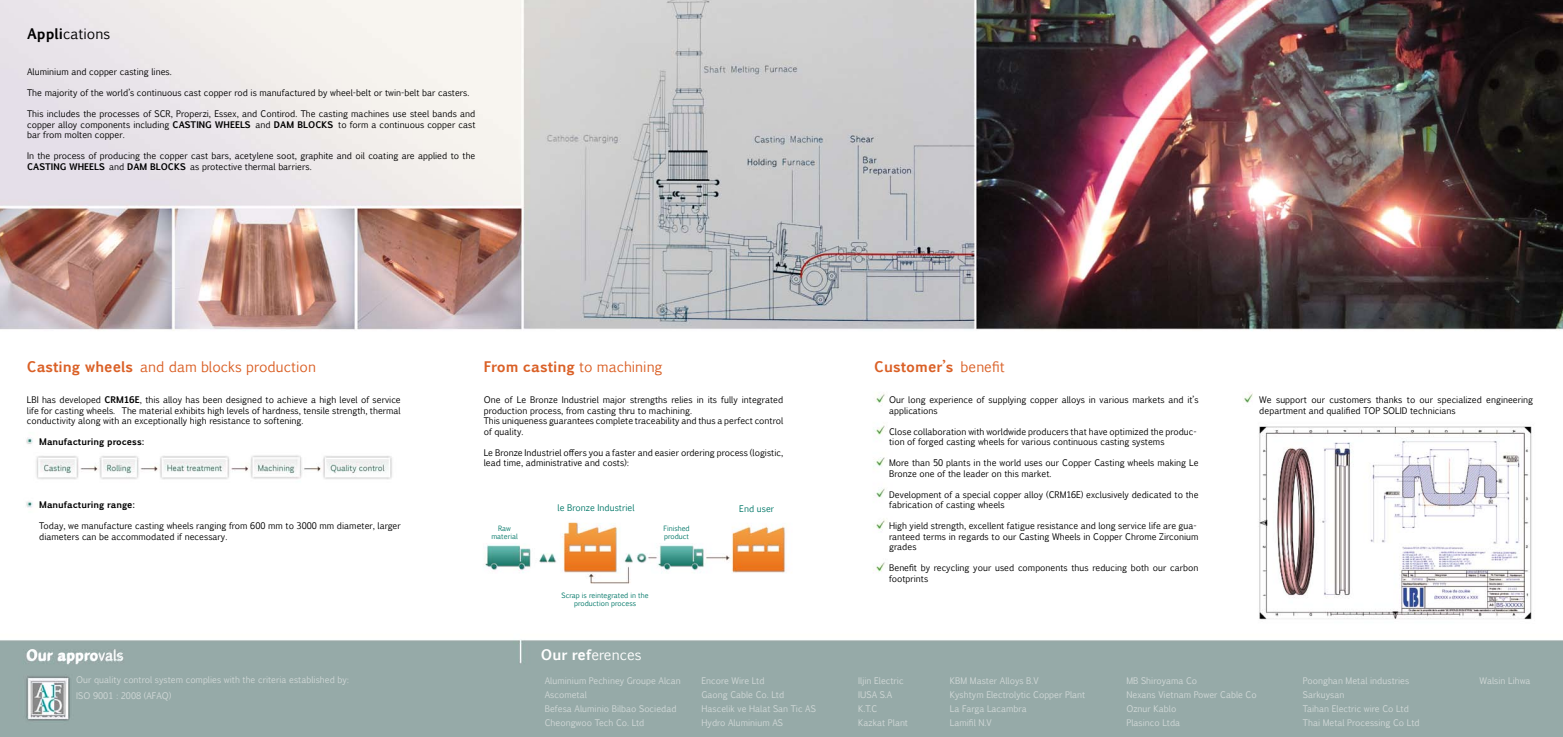
<style>
.page{position:relative;width:1563px;height:737px;background:#fff}
.page>*{position:absolute;margin:0;border:0;box-sizing:border-box;transform-origin:0 0}
.t1{font:700 14px "Pigiarniq";color:#da6026}
.t2{font:14px "Pigiarniq";color:#da6026}
.t3{font:14px "Pigiarniq";color:#fff}
.t4{font:700 14px "Pigiarniq";color:#fff}
.t5{font:14px "Pigiarniq";color:#000}
.t6{font:8.75px/10.5px "Pigiarniq";color:#000}
.t7{font:8.75px/14px "Pigiarniq";color:#d1d8d7}
.t8{font:700 8.75px "Pigiarniq";color:#000}
.t9{font:8.75px "Pigiarniq";color:#017768}
.t10{font:7px/8.4px "Pigiarniq";color:#017768;text-align:center}
.s1{font-weight:700}
.s2{font-weight:400}
</style>
<div class="page">
<img style="left:0;top:0;width:1563px;height:737px">
<h1 class="t5" style="left:27px;top:24px;width:85px"><span class="s1">Appli</span>cations</h1>
<p class="t6" style="left:27px;top:67px;width:146px">Aluminium and copper casting lines.</p>
<p class="t6" style="left:27px;top:88px;width:444px">The majority of the world’s continuous cast copper rod is manufactured by wheel-belt or twin-belt bar casters.</p>
<p class="t6" style="left:27px;top:109px;width:450px;text-align:justify">This includes the processes of SCR, Properzi, Essex, and Contirod. The casting machines use steel bands and copper alloy components including <span class="s1">CASTING WHEELS</span> and <span class="s1">DAM BLOCKS</span> to form a continuous copper cast bar from molten copper.</p>
<p class="t6" style="left:27px;top:151px;width:450px">In the process of producing the copper cast bars, acetylene soot, graphite and oil coating are applied to the<br><span class="s1">CASTING WHEELS</span> and <span class="s1">DAM BLOCKS</span> as protective thermal barriers.</p>
<h1 class="t2" style="left:27px;top:356px;width:291px"><span class="s1">Casting wheels</span> and dam blocks production</h1>
<p class="t6" style="left:27px;top:394px;width:375px;text-align:justify">LBI has developed <span class="s1">CRM16E</span>, this alloy has been designed to achieve a high level of service life for casting wheels. The material exhibits high levels of hardness, tensile strength, thermal conductivity along with an exceptionally high resistance to softening.</p>
<p class="t8" style="left:39px;top:435px;width:107px">Manufacturing process:</p>
<p class="t8" style="left:39px;top:498px;width:97px">Manufacturing range:</p>
<p class="t6" style="left:39px;top:520px;width:363px">Today, we manufacture casting wheels ranging from 600 mm to 3000 mm diameter, larger diameters can be accommodated if necessary.</p>
<h1 class="t4" style="left:27px;top:644px;width:99px">Our appro<span class="s2">vals</span></h1>
<p class="t7" style="left:76px;top:672px;width:274px;line-height:15.8px">Our quality control system complies with the criteria established by:<br>ISO 9001 : 2008 (AFAQ)</p>
<h1 class="t1" style="left:484px;top:356px;width:180px">From casting <span class="s2">to machining</span></h1>
<p class="t6" style="left:484px;top:394px;width:301px">One of Le Bronze Industriel major strengths relies in its fully integrated production process, from casting thru to machining.<br>This uniqueness guarantees complete traceability and thus a perfect control of quality.</p>
<p class="t6" style="left:484px;top:447px;width:301px">Le Bronze Industriel offers you a faster and easier ordering process (logistic, lead time, administrative and costs):</p>
<p class="t9" style="left:557px;top:501px;width:78px">le Bronze Industriel</p>
<p class="t10" style="left:491px;top:524px;width:28px">Raw material</p>
<p class="t10" style="left:663px;top:524px;width:28px;text-align:left">Finished product</p>
<p class="t10" style="left:561px;top:591px;width:89px">Scrap is reintegrated in the production process</p>
<h1 class="t3" style="left:541px;top:645px;width:102px"><span class="s1">Our ref</span>erences</h1>
<p class="t9" style="left:739px;top:502px;width:36px">End user</p>
<h1 class="t1" style="left:874px;top:356px;width:132px">Customer’s <span class="s2">benefit</span></h1>
<p class="t6" style="left:889px;top:394px;width:311px">Our long experience of supplying copper alloys in various markets and it’s applications</p>
<p class="t6" style="left:889px;top:426px;width:309px">Close collaboration with worldwide producers that have optimized the produc&shy;tion of forged casting wheels for various continuous casting systems</p>
<p class="t6" style="left:889px;top:457px;width:311px">More than 50 plants in the world uses our Copper Casting wheels making Le<br>Bronze one of the leader on this market.</p>
<p class="t6" style="left:889px;top:489px;width:311px">Development of a special copper alloy (CRM16E) exclusively dedicated to the fabrication of casting wheels</p>
<p class="t6" style="left:889px;top:520px;width:311px">High yield strength, excellent fatigue resistance and long service life are gua&shy;ranteed terms in regards to our Casting Wheels in Copper Chrome Zirconium grades</p>
<p class="t6" style="left:889px;top:562px;width:311px">Benefit by recycling your used components thus reducing both our carbon footprints</p>
<p class="t6" style="left:1259px;top:395px;width:275px">We support our customers thanks to our specialized engineering department and qualified TOP SOLID technicians</p>
<p class="t7" style="left:545px;top:673px;width:137px">Aluminium Pechiney Groupe Alcan<br>Ascometal<br>Befesa Aluminio Bilbao Sociedad<br>Cheongwoo Tech Co. Ltd</p>
<p class="t7" style="left:701px;top:673px;width:116px">Encore Wire Ltd<br>Gaong Cable Co. Ltd<br>Hascelik ve Halat San Tic AS<br>Hydro Aluminium AS</p>
<p class="t7" style="left:858px;top:673px;width:51px">Iljin Electric<br>IUSA S.A<br>K.T.C<br>Kazkat Plant</p>
<p class="t7" style="left:950px;top:673px;width:137px">KBM Master Alloys B.V<br>Kyshtym Electrolytic Copper Plant<br>La Farga Lacambra<br>Lamifil N.V</p>
<p class="t7" style="left:1126px;top:673px;width:132px">MB Shiroyama Co<br>Nexans Vietnam Power Cable Co<br>Oznur Kablo<br>Plasinco Ltda</p>
<p class="t7" style="left:1303px;top:673px;width:118px">Poonghan Metal industries<br>Sarkuysan<br>Taihan Electric wire Co Ltd<br>Thai Metal Processing Co Ltd</p>
<p class="t7" style="left:1479px;top:673px;width:53px">Walsin Lihwa</p>
</div>
